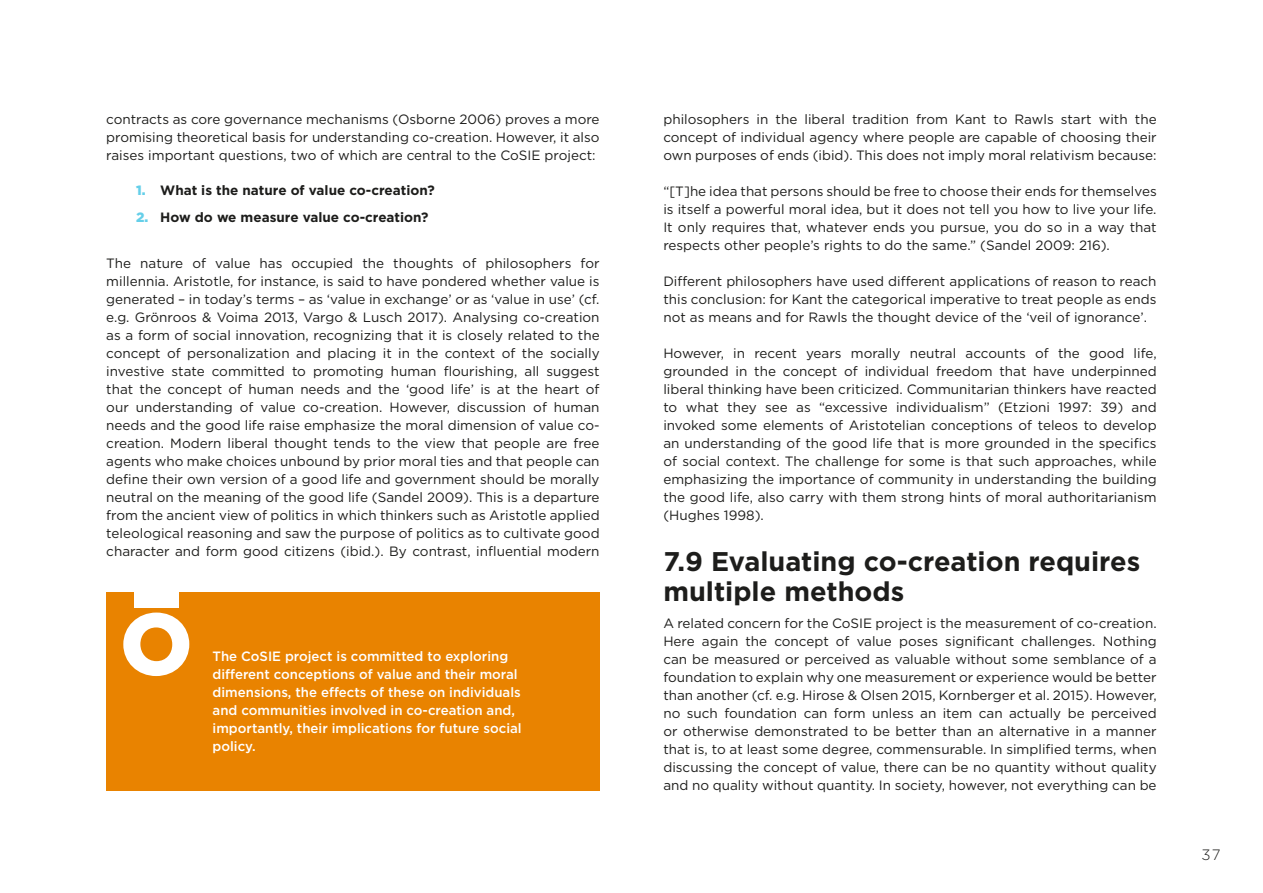
<style>
.page{position:relative;width:1263px;height:893px;background:#fff}
.page>*{position:absolute;margin:0;border:0;box-sizing:border-box;transform-origin:0 0}
.alaotsikko{font:700 27px/30px "Gotham";color:#1d1d1b}
.t1{font:300 15px "Gotham";color:#1d1d1b}
.leipis{font:13.5px/18px "Gotham";color:#1d1d1b;text-align:justify}
.t2{font:500 13.5px/18px "Gotham";color:#fff}
.t3{font:700 13.5px "Gotham";color:#1d1d1b}
.s1{font-weight:900;color:#65cfe9}
</style>
<div class="page">
<div style="left:106px;top:593px;width:494px;height:198px;background:#e98300"></div>
<div style="left:134px;top:592px;width:45px;height:16px;background:#fff"></div>
<svg style="left:123px;top:613px;width:66px;height:63px"></svg>
<p class="leipis" style="left:106px;top:110px;width:495px">contracts as core governance mechanisms (Osborne 2006) proves a more promising theoretical basis for understanding co-creation. However, it also raises important questions, two of which are central to the CoSIE project:</p>
<p class="t3" style="left:136px;top:181px;width:300px"><span class="s1">1.</span> What is the nature of value co-creation?</p>
<p class="t3" style="left:136px;top:208px;width:294px"><span class="s1">2.</span> How do we measure value co-creation?</p>
<p class="leipis" style="left:106px;top:254px;width:495px">The nature of value has occupied the thoughts of philosophers for millennia. Aristotle, for instance, is said to have pondered whether value is generated – in today’s terms – as ‘value in exchange’ or as ‘value in use’ (cf. e.g. Grönroos &amp; Voima 2013, Vargo &amp; Lusch 2017). Analysing co-creation as a form of social innovation, recognizing that it is closely related to the concept of personalization and placing it in the context of the socially investive state committed to promoting human flourishing, all suggest that the concept of human needs and the ‘good life’ is at the heart of our understanding of value co-creation. However, discussion of human needs and the good life raise emphasize the moral dimension of value co&shy;creation. Modern liberal thought tends to the view that people are free agents who make choices unbound by prior moral ties and that people can define their own version of a good life and government should be morally neutral on the meaning of the good life (Sandel 2009). This is a departure from the ancient view of politics in which thinkers such as Aristotle applied teleological reasoning and saw the purpose of politics as to cultivate good character and form good citizens (ibid.). By contrast, influential modern</p>
<p class="t2" style="left:213px;top:647px;width:311px">The CoSIE project is committed to exploring different conceptions of value and their moral dimensions, the effects of these on individuals and communities involved in co-creation and, importantly, their implications for future social policy.</p>
<p class="leipis" style="left:663px;top:110px;width:495px">philosophers in the liberal tradition from Kant to Rawls start with the concept of individual agency where people are capable of choosing their own purposes of ends (ibid). This does not imply moral relativism because:</p>
<p class="leipis" style="left:663px;top:182px;width:495px">“[T]he idea that persons should be free to choose their ends for themselves is itself a powerful moral idea, but it does not tell you how to live your life.<br>It only requires that, whatever ends you pursue, you do so in a way that respects other people’s rights to do the same.” (Sandel 2009: 216).</p>
<p class="leipis" style="left:663px;top:272px;width:495px">Different philosophers have used different applications of reason to reach this conclusion: for Kant the categorical imperative to treat people as ends not as means and for Rawls the thought device of the ‘veil of ignorance’.</p>
<p class="leipis" style="left:663px;top:344px;width:495px">However, in recent years morally neutral accounts of the good life, grounded in the concept of individual freedom that have underpinned liberal thinking have been criticized. Communitarian thinkers have reacted to what they see as “excessive individualism” (Etzioni 1997: 39) and invoked some elements of Aristotelian conceptions of teleos to develop an understanding of the good life that is more grounded in the specifics of social context. The challenge for some is that such approaches, while emphasizing the importance of community in understanding the building the good life, also carry with them strong hints of moral authoritarianism (Hughes 1998).</p>
<p class="alaotsikko" style="left:663px;top:547px;width:478px">7.9 Evaluating co-creation requires multiple methods</p>
<p class="leipis" style="left:663px;top:614px;width:495px">A related concern for the CoSIE project is the measurement of co-creation.<br>Here again the concept of value poses significant challenges. Nothing can be measured or perceived as valuable without some semblance of a foundation to explain why one measurement or experience would be better than another (cf. e.g. Hirose &amp; Olsen 2015, Kornberger et al. 2015). However, no such foundation can form unless an item can actually be perceived or otherwise demonstrated to be better than an alternative in a manner that is, to at least some degree, commensurable. In simplified terms, when discussing the concept of value, there can be no quantity without quality and no quality without quantity. In society, however, not everything can be</p>
<p class="t1" style="left:1201px;top:845px;width:21px">37</p>
</div>
